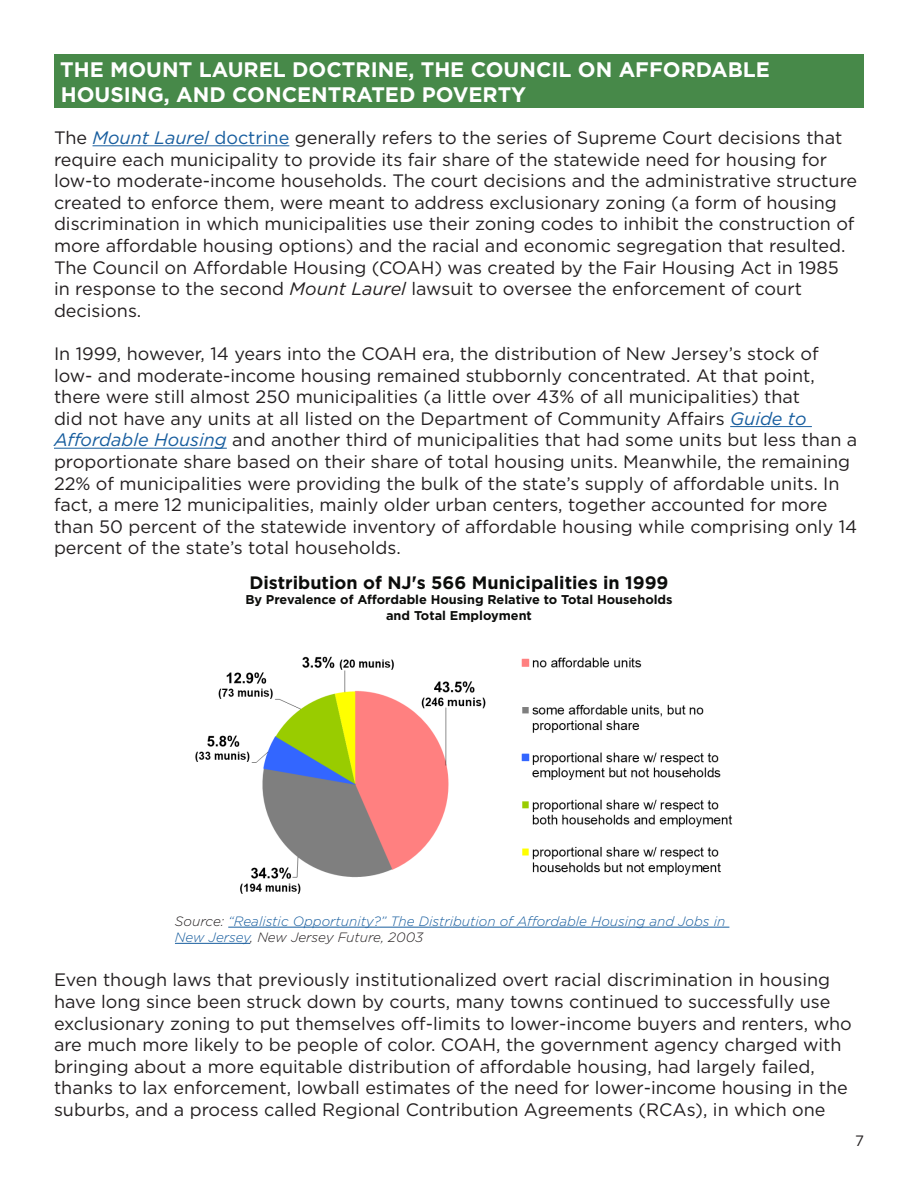
<style>
.page{position:relative;width:918px;height:1188px;background:#fff}
.page>*{position:absolute;margin:0;border:0;box-sizing:border-box;transform-origin:0 0}
.t1{font:700 21px "Gotham";color:#fff}
.t2{font:18px/21.6px "Gotham";color:#231f20}
.t3{font:700 18px "Gotham";color:#0c0d0b}
.t4{font:15px "Gotham";color:#231f20}
.t5{font:italic 300 13.5px/16.2px "Gotham";color:#175d9e}
.t6{font:700 12.75px "Gotham";color:#0c0d0b}
.s1{font-style:italic;color:#175d9e}
.s2{color:#175d9e}
.s3{font-style:italic}
.s4{color:#231f20}
</style>
<div class="page">
<hr style="left:93px;top:145px;width:196px;height:1px;background:#175d9e">
<hr style="left:730px;top:426px;width:82px;height:1px;background:#175d9e">
<hr style="left:54px;top:448px;width:173px;height:1px;background:#175d9e">
<div style="left:54px;top:54px;width:810px;height:54px;background:#478949"></div>
<img style="left:195px;top:656px;width:291px;height:238px">
<img style="left:521px;top:657px;width:212px;height:218px">
<hr style="left:228px;top:927px;width:501px;height:1px;background:#175d9e">
<hr style="left:175px;top:943px;width:75px;height:1px;background:#175d9e">
<p class="t1" style="left:60px;top:55px;width:711px">THE MOUNT LAUREL DOCTRINE, THE COUNCIL ON AFFORDABLE</p>
<p class="t1" style="left:61px;top:81px;width:467px">HOUSING, AND CONCENTRATED POVERTY</p>
<p class="t2" style="left:54px;top:126px;width:805px">The <span class="s1">Mount Laurel</span> <span class="s2">doctrine</span> generally refers to the series of Supreme Court decisions that require each municipality to provide its fair share of the statewide need for housing for low-to moderate-income households. The court decisions and the administrative structure created to enforce them, were meant to address exclusionary zoning (a form of housing discrimination in which municipalities use their zoning codes to inhibit the construction of more affordable housing options) and the racial and economic segregation that resulted.<br>The Council on Affordable Housing (COAH) was created by the Fair Housing Act in 1985 in response to the second <span class="s3">Mount Laurel</span> lawsuit to oversee the enforcement of court decisions.</p>
<p class="t2" style="left:54px;top:342px;width:805px">In 1999, however, 14 years into the COAH era, the distribution of New Jersey’s stock of low- and moderate-income housing remained stubbornly concentrated. At that point, there were still almost 250 municipalities (a little over 43% of all municipalities) that<br>did not have any units at all listed on the Department of Community Affairs <span class="s1">Guide to Affordable Housing</span> and another third of municipalities that had some units but less than a proportionate share based on their share of total housing units. Meanwhile, the remaining 22% of municipalities were providing the bulk of the state’s supply of affordable units. In fact, a mere 12 municipalities, mainly older urban centers, together accounted for more than 50 percent of the statewide inventory of affordable housing while comprising only 14 percent of the state’s total households.</p>
<p class="t3" style="left:249px;top:571px;width:421px">Distribution of NJ's 566 Municipalities in 1999</p>
<p class="t6" style="left:245px;top:591px;width:429px">By Prevalence of Affordable Housing Relative to Total Households</p>
<p class="t6" style="left:386px;top:607px;width:147px">and Total Employment</p>
<p class="t5" style="left:175px;top:913px;width:552px"><span class="s4">Source:</span> “Realistic Opportunity?” The Distribution of Affordable Housing and Jobs in<br>New Jersey<span class="s4">, New Jersey Future, 2003</span></p>
<p class="t2" style="left:54px;top:969px;width:799px">Even though laws that previously institutionalized overt racial discrimination in housing have long since been struck down by courts, many towns continued to successfully use exclusionary zoning to put themselves off-limits to lower-income buyers and renters, who are much more likely to be people of color. COAH, the government agency charged with bringing about a more equitable distribution of affordable housing, had largely failed, thanks to lax enforcement, lowball estimates of the need for lower-income housing in the suburbs, and a process called Regional Contribution Agreements (RCAs), in which one</p>
<p class="t4" style="left:855px;top:1131px;width:10px">7</p>
</div>
